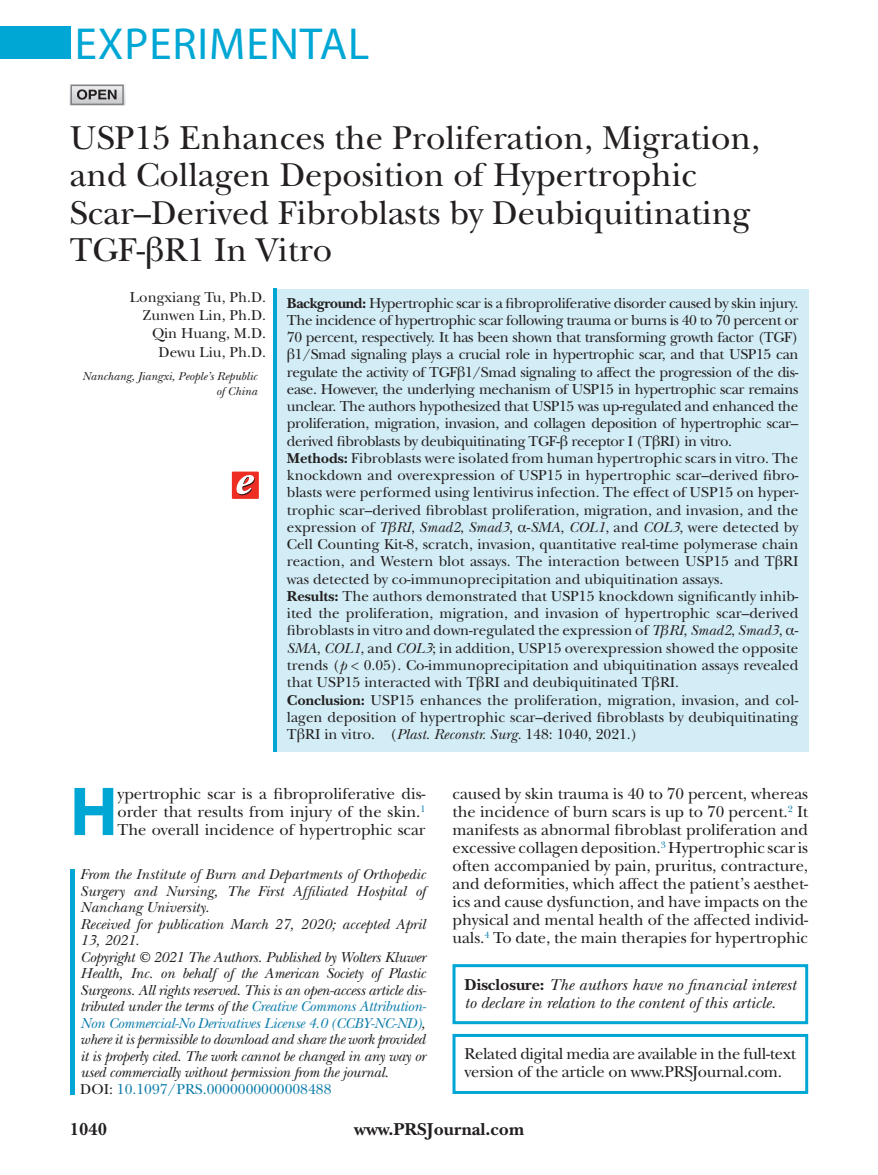
<style>
.page{position:relative;width:878px;height:1175px;background:#fff}
.page>*{position:absolute;margin:0;border:0;box-sizing:border-box;transform-origin:0 0}
.t1{font:700 69.9px "Myriad Pro";color:#00a7d5}
.t2{font:45px "Myriad Pro";letter-spacing:.02em;color:#00a7d5}
.t3{font:34.5px/37.5px "New Baskerville Std";color:#231f20}
.t4{font:700 18px "New Baskerville Std";color:#231f20}
.t5{font:16.5px/18px "New Baskerville Std";letter-spacing:-.005em;color:#231f20;text-align:justify}
.t6{font:italic 16.5px/18px "New Baskerville Std";color:#231f20}
.t7{font:15px/17.2px "New Baskerville Std";color:#231f20;text-align:right}
.t8{font:italic 15px/16.5px "New Baskerville Std";letter-spacing:-.015em;color:#231f20}
.t9{font:italic 12px/15px "New Baskerville Std";color:#231f20;text-align:right}
.s1{font-family:"Gandhari Unicode"}
.s2{font-weight:700}
.s3{font-style:italic}
.s4{font-family:"Gandhari Unicode";font-style:italic}
.s5{color:#0f7eac}
.s6{font-style:normal}
.s7{font-style:normal;color:#0f7eac}
.s8{font-weight:700;font-style:normal}
</style>
<div class="page">
<div style="left:0;top:26px;width:70px;height:33px;background:#00a7d5"></div>
<hr style="left:70px;top:869px;width:4px;height:51px;background:#00a7d5">
<hr style="left:70px;top:918px;width:4px;height:35px;background:#00a7d5">
<hr style="left:70px;top:951px;width:4px;height:134px;background:#00a7d5">
<hr style="left:70px;top:1076px;width:4px;height:18px;background:#00a7d5">
<div style="left:273px;top:289px;width:535px;height:462px;background:#d3edf6"></div>
<hr style="left:273px;top:288px;width:3px;height:162px;background:#00a7d5">
<hr style="left:273px;top:443px;width:3px;height:145px;background:#00a7d5">
<hr style="left:273px;top:581px;width:3px;height:111px;background:#00a7d5">
<hr style="left:273px;top:685px;width:3px;height:66px;background:#00a7d5">
<div style="left:452px;top:964px;width:356px;height:60px;border:3px solid #00a7d5"></div>
<div style="left:452px;top:1033px;width:356px;height:61px;border:3px solid #00a7d5"></div>
<img style="left:70px;top:84px;width:55px;height:22px">
<div style="left:70px;top:85px;width:54px;height:20px;border:2px solid #808285"></div>
<svg style="left:77px;top:89px;width:39px;height:11px"></svg>
<div style="left:232px;top:471px;width:27px;height:28px;background:#ee2e22"></div>
<svg style="left:236px;top:475px;width:19px;height:20px"></svg>
<h2 class="t2" style="left:75px;top:16px;width:296px">EXPERIMENTAL</h2>
<h3 class="t3" style="left:70px;top:119px;width:691px">USP15 Enhances the Proliferation, Migration, and Collagen Deposition of Hypertrophic Scar–Derived Fibroblasts by Deubiquitinating TGF-<span class="s1">β</span>R1 In Vitro</h3>
<p class="t7" style="left:130px;top:289px;width:138px;line-height:18px">Longxiang Tu, Ph.D.<br>Zunwen Lin, Ph.D.<br>Qin Huang, M.D.<br>Dewu Liu, Ph.D.</p>
<p class="t9" style="left:82px;top:368px;width:176px">Nanchang, Jiangxi, People’s Republic of China</p>
<p class="t7" style="left:287px;top:294px;width:513px;text-align:left"><span class="s2">Background:</span> Hypertrophic scar is a fibroproliferative disorder caused by skin injury.<br>The incidence of hypertrophic scar following trauma or burns is 40 to 70 percent or 70 percent, respectively. It has been shown that transforming growth factor (TGF) <span class="s1">β</span>1/Smad signaling plays a crucial role in hypertrophic scar, and that USP15 can regulate the activity of TGF<span class="s1">β</span>1/Smad signaling to affect the progression of the dis&shy;ease. However, the underlying mechanism of USP15 in hypertrophic scar remains unclear. The authors hypothesized that USP15 was up-regulated and enhanced the proliferation, migration, invasion, and collagen deposition of hypertrophic scar– derived fibroblasts by deubiquitinating TGF-<span class="s1">β</span> receptor I (T<span class="s1">β</span>RI) in vitro.<br><span class="s2">Methods:</span> Fibroblasts were isolated from human hypertrophic scars in vitro. The knockdown and overexpression of USP15 in hypertrophic scar–derived fibro&shy;blasts were performed using lentivirus infection. The effect of USP15 on hyper&shy;trophic scar–derived fibroblast proliferation, migration, and invasion, and the expression of <span class="s3">T</span><span class="s4">β</span><span class="s3">RI</span>, <span class="s3">Smad2</span>, <span class="s3">Smad3</span>, <span class="s1">α</span>-<span class="s3">SMA</span>, <span class="s3">COL1</span>, and <span class="s3">COL3</span>, were detected by Cell Counting Kit-8, scratch, invasion, quantitative real-time polymerase chain reaction, and Western blot assays. The interaction between USP15 and T<span class="s1">β</span>RI was detected by co-immunoprecipitation and ubiquitination assays.<br><span class="s2">Results:</span> The authors demonstrated that USP15 knockdown significantly inhib&shy;ited the proliferation, migration, and invasion of hypertrophic scar–derived fibroblasts in vitro and down-regulated the expression of <span class="s3">T</span><span class="s4">β</span><span class="s3">RI</span>, <span class="s3">Smad2</span>, <span class="s3">Smad3</span>, <span class="s1">α</span>-<span class="s3">SMA</span>, <span class="s3">COL1</span>, and <span class="s3">COL3</span>; in addition, USP15 overexpression showed the opposite trends (<span class="s3">p</span> &lt; 0.05). Co-immunoprecipitation and ubiquitination assays revealed that USP15 interacted with T<span class="s1">β</span>RI and deubiquitinated T<span class="s1">β</span>RI.<br><span class="s2">Conclusion:</span> USP15 enhances the proliferation, migration, invasion, and col&shy;lagen deposition of hypertrophic scar–derived fibroblasts by deubiquitinating T<span class="s1">β</span>RI in vitro. (<span class="s3">Plast. Reconstr. Surg.</span> 148: 1040, 2021.)</p>
<h1 class="t1" style="left:70px;top:766px;width:50px">H</h1>
<p class="t5" style="left:118px;top:784px;width:309px">ypertrophic scar is a fibroproliferative dis&shy;order that results from injury of the skin.<sup>1<br></sup>The overall incidence of hypertrophic scar</p>
<p class="t5" style="left:452px;top:784px;width:357px">caused by skin trauma is 40 to 70 percent, whereas the incidence of burn scars is up to 70 percent.<sup>2</sup> It manifests as abnormal fibroblast proliferation and excessive collagen deposition.<sup>3</sup> Hypertrophic scar is often accompanied by pain, pruritus, contracture, and deformities, which affect the patient’s aesthet&shy;ics and cause dysfunction, and have impacts on the physical and mental health of the affected individ&shy;uals.<sup>4</sup> To date, the main therapies for hypertrophic</p>
<p class="t8" style="left:80px;top:866px;width:347px">From the Institute of Burn and Departments of Orthopedic Surgery and Nursing, The First Affiliated Hospital of Nanchang University.<br>Received for publication March 27, 2020; accepted April 13, 2021.<br>Copyright © 2021 The Authors. Published by Wolters Kluwer Health, Inc. on behalf of the American Society of Plastic Surgeons. All rights reserved. This is an open-access article dis&shy;tributed under the terms of the <span class="s5">Creative Commons Attribution-Non Commercial-No Derivatives License 4.0 (CCBY-NC-ND)</span>, where it is permissible to download and share the work provided it is properly cited. The work cannot be changed in any way or used commercially without permission from the journal.<br><span class="s6">DOI:</span> <span class="s7">10.1097/PRS.0000000000008488</span></p>
<p class="t6" style="left:464px;top:975px;width:333px"><span class="s8">Disclosure:</span> The authors have no financial interest to declare in relation to the content of this article.</p>
<p class="t5" style="left:464px;top:1045px;width:333px">Related digital media are available in the full-text version of the article on www.PRSJournal.com.</p>
<p class="t4" style="left:70px;top:1118px;width:39px">1040</p>
<p class="t4" style="left:354px;top:1118px;width:171px">www.PRSJournal.com</p>
</div>
